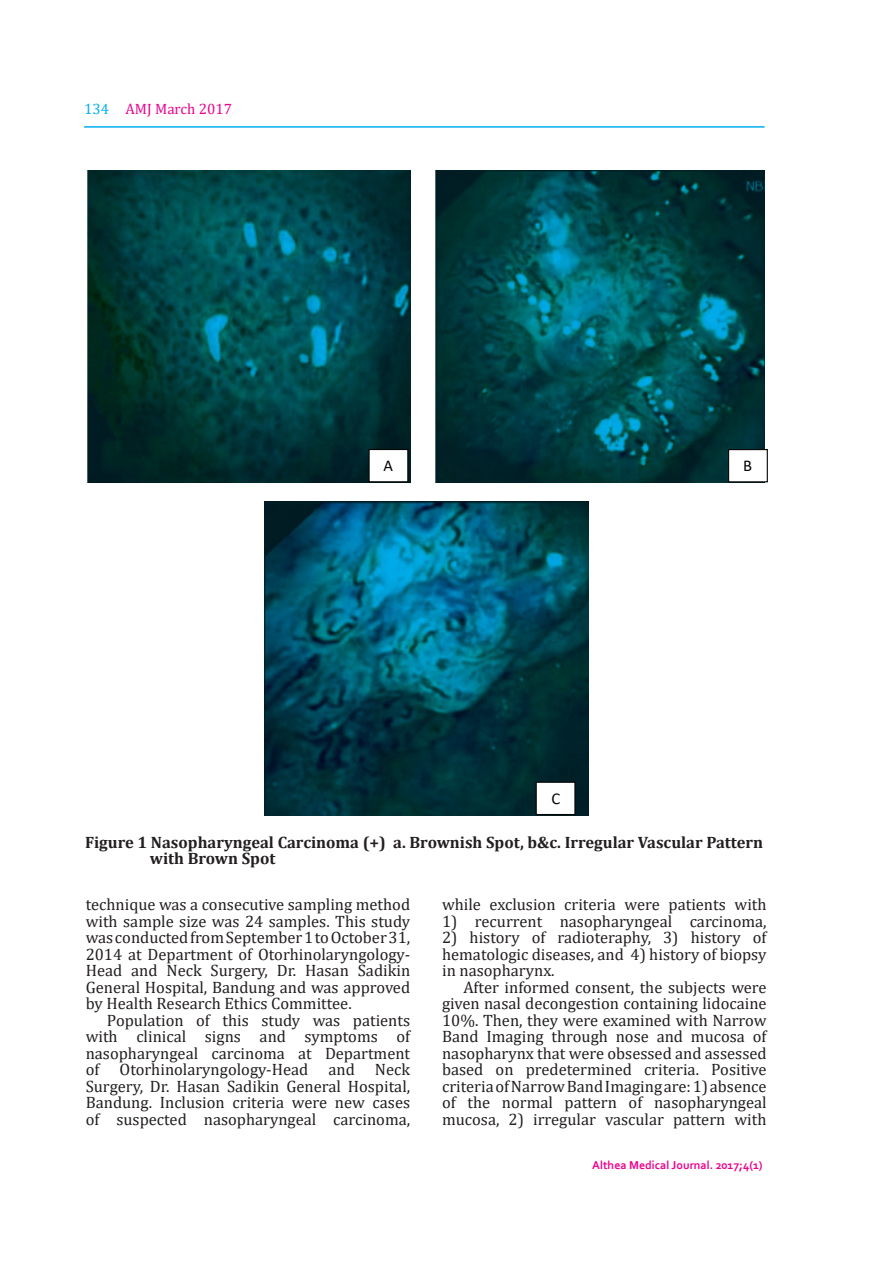
<style>
.page{position:relative;width:893px;height:1263px;background:#fff}
.page>*{position:absolute;margin:0;border:0;box-sizing:border-box;transform-origin:0 0}
.t1{font:16.5px/16.5px "Cambria";color:#231f20;text-align:justify}
.t2{font:700 16.5px/16.5px "Cambria";color:#231f20}
.t3{font:16.5px "Calibri";color:#040503}
.t4{font:15px "Cambria";color:#ed028c}
.t5{font:700 12px "Corbel";color:#ed028c}
.s1{color:#00aeef}
</style>
<div class="page">
<hr style="left:84px;top:126px;width:681px;height:2px;background:#00aeef">
<img style="left:87px;top:171px;width:323px;height:312px">
<img style="left:435px;top:171px;width:330px;height:312px">
<img style="left:264px;top:501px;width:325px;height:314px">
<div style="left:369px;top:449px;width:39px;height:33px;background:#fff"></div>
<div style="left:369px;top:449px;width:39px;height:33px;border:1px solid #040503"></div>
<div style="left:729px;top:450px;width:38px;height:32px;background:#fff"></div>
<div style="left:728px;top:449px;width:40px;height:33px;border:1px solid #040503"></div>
<div style="left:536px;top:782px;width:39px;height:32px;background:#fff"></div>
<div style="left:536px;top:782px;width:39px;height:33px;border:1px solid #040503"></div>
<p class="t4" style="left:84px;top:100px;width:149px"><span class="s1">134</span> AMJ March 2017</p>
<p class="t3" style="left:384px;top:454px;width:11px">A</p>
<p class="t3" style="left:743px;top:454px;width:10px">B</p>
<p class="t3" style="left:551px;top:787px;width:10px">C</p>
<p class="t2" style="left:150px;top:833px;width:615px;text-indent:-65px">Figure 1 Nasopharyngeal Carcinoma (+) a. Brownish Spot, b&amp;c. Irregular Vascular Pattern with Brown Spot</p>
<p class="t1" style="left:86px;top:896px;width:326px">technique was a consecutive sampling method with sample size was 24 samples. This study was conducted from September 1 to October 31, 2014 at Department of Otorhinolaryngology-Head and Neck Surgery, Dr. Hasan Sadikin General Hospital, Bandung and was approved by Health Research Ethics Committee.</p>
<p class="t1" style="left:86px;top:1012px;width:326px;text-indent:21px">Population of this study was patients with clinical signs and symptoms of nasopharyngeal carcinoma at Department of Otorhinolaryngology-Head and Neck Surgery, Dr. Hasan Sadikin General Hospital, Bandung. Inclusion criteria were new cases of suspected nasopharyngeal carcinoma,</p>
<p class="t1" style="left:442px;top:896px;width:326px">while exclusion criteria were patients with</p>
<p class="t1" style="left:442px;top:913px;width:326px">1) recurrent nasopharyngeal carcinoma,</p>
<p class="t1" style="left:442px;top:929px;width:326px">2) history of radioteraphy, 3) history of hematologic diseases, and 4) history of biopsy in nasopharynx.</p>
<p class="t1" style="left:442px;top:979px;width:326px;text-indent:21px">After informed consent, the subjects were given nasal decongestion containing lidocaine 10%. Then, they were examined with Narrow Band Imaging through nose and mucosa of nasopharynx that were obsessed and assessed based on predetermined criteria. Positive criteria of Narrow Band Imaging are: 1) absence of the normal pattern of nasopharyngeal mucosa, 2) irregular vascular pattern with</p>
<p class="t5" style="left:592px;top:1157px;width:172px">Althea Medical Journal. 2017;4(1)</p>
</div>
